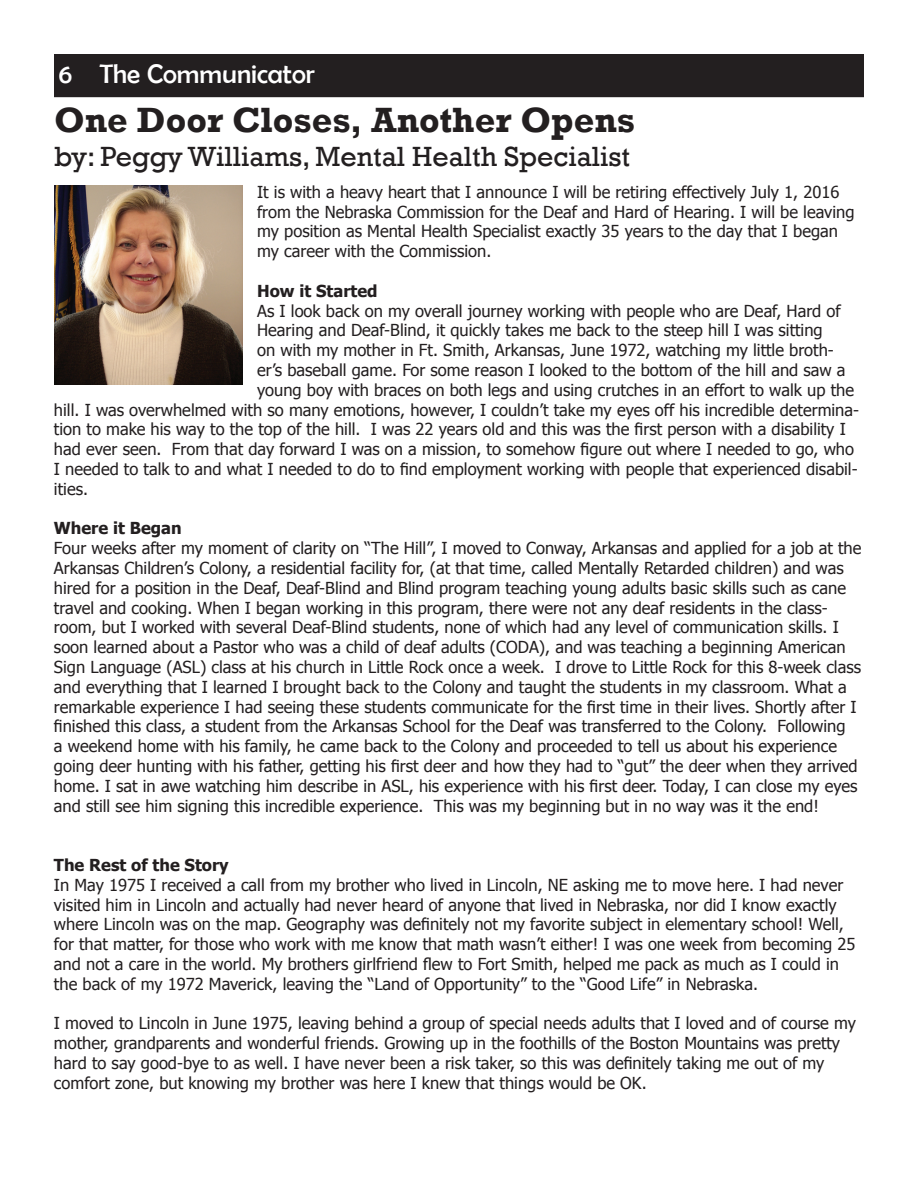
<style>
.page{position:relative;width:918px;height:1188px;background:#fff}
.page>*{position:absolute;margin:0;border:0;box-sizing:border-box;transform-origin:0 0}
.t1{font:700 36px "Rockwell";color:#231f20}
.t2{font:28.5px "Rockwell";color:#231f20}
.t3{font:27px "Berlin Sans FB";color:#fff}
.t4{font:16.5px/19.8px "Tahoma";color:#231f20}
.t5{font:700 16.5px "Tahoma";color:#231f20}
</style>
<div class="page">
<div style="left:56px;top:56px;width:806px;height:39px;background:#231f20"></div>
<div style="left:54px;top:54px;width:810px;height:43px;border:4px solid #231f20"></div>
<img style="left:54px;top:185px;width:189px;height:199px">
<h3 class="t3" style="left:58px;top:58px;width:258px">6 The Communicator</h3>
<h1 class="t1" style="left:54px;top:98px;width:583px">One Door Closes, Another Opens</h1>
<h2 class="t2" style="left:54px;top:140px;width:578px">by: Peggy Williams, Mental Health Specialist</h2>
<p class="t4" style="left:257px;top:183px;width:599px">It is with a heavy heart that I announce I will be retiring effectively July 1, 2016 from the Nebraska Commission for the Deaf and Hard of Hearing. I will be leaving my position as Mental Health Specialist exactly 35 years to the day that I began my career with the Commission.</p>
<p class="t5" style="left:257px;top:279px;width:122px">How it Started</p>
<p class="t4" style="left:257px;top:302px;width:585px">As I look back on my overall journey working with people who are Deaf, Hard of</p>
<p class="t4" style="left:257px;top:321px;width:567px">Hearing and Deaf-Blind, it quickly takes me back to the steep hill I was sitting</p>
<p class="t4" style="left:257px;top:341px;width:578px">on with my mother in Ft. Smith, Arkansas, June 1972, watching my little broth-</p>
<p class="t4" style="left:257px;top:361px;width:590px">er’s baseball game. For some reason I looked to the bottom of the hill and saw a</p>
<p class="t4" style="left:257px;top:381px;width:598px">young boy with braces on both legs and using crutches in an effort to walk up the</p>
<p class="t4" style="left:54px;top:401px;width:807px">hill. I was overwhelmed with so many emotions, however, I couldn’t take my eyes off his incredible determina-</p>
<p class="t4" style="left:54px;top:420px;width:793px">tion to make his way to the top of the hill. I was 22 years old and this was the first person with a disability I</p>
<p class="t4" style="left:54px;top:440px;width:802px">had ever seen. From that day forward I was on a mission, to somehow figure out where I needed to go, who</p>
<p class="t4" style="left:54px;top:460px;width:805px">I needed to talk to and what I needed to do to find employment working with people that experienced disabil-</p>
<p class="t4" style="left:54px;top:480px;width:36px">ities.</p>
<p class="t5" style="left:54px;top:517px;width:129px">Where it Began</p>
<p class="t4" style="left:54px;top:539px;width:809px">Four weeks after my moment of clarity on “The Hill”, I moved to Conway, Arkansas and applied for a job at the Arkansas Children’s Colony, a residential facility for, (at that time, called Mentally Retarded children) and was hired for a position in the Deaf, Deaf-Blind and Blind program teaching young adults basic skills such as cane travel and cooking. When I began working in this program, there were not any deaf residents in the class&shy;room, but I worked with several Deaf-Blind students, none of which had any level of communication skills. I soon learned about a Pastor who was a child of deaf adults (CODA), and was teaching a beginning American Sign Language (ASL) class at his church in Little Rock once a week. I drove to Little Rock for this 8-week class and everything that I learned I brought back to the Colony and taught the students in my classroom. What a remarkable experience I had seeing these students communicate for the first time in their lives. Shortly after I finished this class, a student from the Arkansas School for the Deaf was transferred to the Colony. Following<br>a weekend home with his family, he came back to the Colony and proceeded to tell us about his experience going deer hunting with his father, getting his first deer and how they had to “gut” the deer when they arrived home. I sat in awe watching him describe in ASL, his experience with his first deer. Today, I can close my eyes and still see him signing this incredible experience. This was my beginning but in no way was it the end!</p>
<p class="t5" style="left:54px;top:853px;width:176px">The Rest of the Story</p>
<p class="t4" style="left:54px;top:876px;width:803px">In May 1975 I received a call from my brother who lived in Lincoln, NE asking me to move here. I had never visited him in Lincoln and actually had never heard of anyone that lived in Nebraska, nor did I know exactly where Lincoln was on the map. Geography was definitely not my favorite subject in elementary school! Well, for that matter, for those who work with me know that math wasn’t either! I was one week from becoming 25 and not a care in the world. My brothers girlfriend flew to Fort Smith, helped me pack as much as I could in the back of my 1972 Maverick, leaving the “Land of Opportunity” to the “Good Life” in Nebraska.</p>
<p class="t4" style="left:54px;top:1014px;width:803px">I moved to Lincoln in June 1975, leaving behind a group of special needs adults that I loved and of course my mother, grandparents and wonderful friends. Growing up in the foothills of the Boston Mountains was pretty hard to say good-bye to as well. I have never been a risk taker, so this was definitely taking me out of my comfort zone, but knowing my brother was here I knew that things would be OK.</p>
</div>
